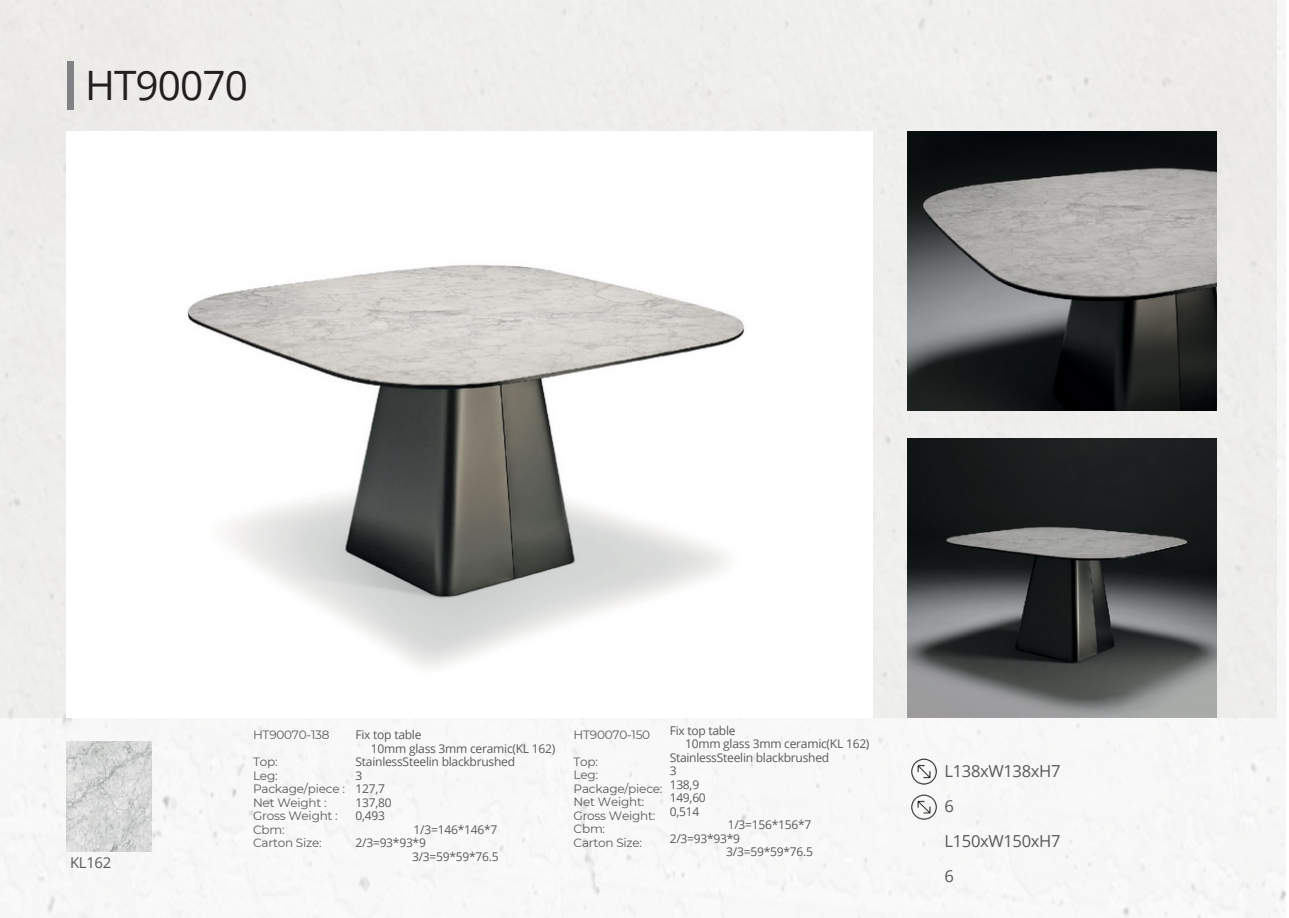
<style>
.page{position:relative;width:1289px;height:918px;background:#fff}
.page>*{position:absolute;margin:0;border:0;box-sizing:border-box;transform-origin:0 0}
.t1{font:40.5px "Open Sans";letter-spacing:-.02em;color:#231f20}
.t2{font:16.5px/34.8px "Open Sans";letter-spacing:-.02em;color:#58595b}
.t3{font:15px "Open Sans";letter-spacing:-.02em;color:#58595b}
.t4{font:12px "Open Sans";letter-spacing:-.02em;color:#58595b}
.t5{font:12px/13.5px "Montserrat";letter-spacing:-.02em;color:#58595b}
</style>
<div class="page">
<img style="left:0;top:0;width:1285px;height:918px">
<div style="left:0;top:0;width:1276px;height:718px;background:#eeeeec"></div>
<div style="left:67px;top:61px;width:7px;height:48px;background:#808285"></div>
<img style="left:67px;top:131px;width:805px;height:586px">
<img style="left:907px;top:131px;width:309px;height:279px">
<img style="left:907px;top:439px;width:309px;height:279px">
<img style="left:906px;top:758px;width:34px;height:28px">
<img style="left:906px;top:793px;width:34px;height:28px">
<img style="left:67px;top:742px;width:84px;height:109px">
<p class="t1" style="left:85px;top:57px;width:164px">HT90070</p>
<p class="t3" style="left:70px;top:852px;width:43px">KL162</p>
<p class="t5" style="left:253px;top:728px;width:78px">HT90070-138</p>
<p class="t5" style="left:253px;top:755px;width:26px">Top:</p>
<p class="t5" style="left:253px;top:769px;width:93px">Leg:<br>Package/piece :<br>Net Weight :<br>Gross Weight :<br>Cbm:</p>
<p class="t5" style="left:253px;top:836px;width:70px">Carton Size:</p>
<p class="t4" style="left:355px;top:726px;width:67px">Fix top table</p>
<p class="t4" style="left:371px;top:740px;width:186px">10mm glass 3mm ceramic(KL 162)</p>
<p class="t4" style="left:355px;top:753px;width:161px">StainlessSteelin blackbrushed</p>
<p class="t4" style="left:355px;top:767px;width:8px">3</p>
<p class="t4" style="left:355px;top:780px;width:31px">127,7</p>
<p class="t4" style="left:355px;top:794px;width:38px">137,80</p>
<p class="t4" style="left:355px;top:807px;width:31px">0,493</p>
<p class="t4" style="left:413px;top:821px;width:85px">1/3=146*146*7</p>
<p class="t4" style="left:355px;top:834px;width:72px">2/3=93*93*9</p>
<p class="t4" style="left:412px;top:848px;width:88px">3/3=59*59*76.5</p>
<p class="t5" style="left:573px;top:728px;width:78px">HT90070-150</p>
<p class="t5" style="left:573px;top:755px;width:26px">Top:</p>
<p class="t5" style="left:573px;top:768px;width:90px">Leg:<br>Package/piece:<br>Net Weight:<br>Gross Weight:<br>Cbm:</p>
<p class="t5" style="left:573px;top:836px;width:70px">Carton Size:</p>
<p class="t4" style="left:669px;top:722px;width:67px">Fix top table</p>
<p class="t4" style="left:685px;top:736px;width:186px">10mm glass 3mm ceramic(KL 162)</p>
<p class="t4" style="left:669px;top:749px;width:161px">StainlessSteelin blackbrushed</p>
<p class="t4" style="left:669px;top:763px;width:8px">3</p>
<p class="t4" style="left:669px;top:776px;width:31px">138,9</p>
<p class="t4" style="left:669px;top:790px;width:38px">149,60</p>
<p class="t4" style="left:669px;top:803px;width:31px">0,514</p>
<p class="t4" style="left:727px;top:817px;width:85px">1/3=156*156*7</p>
<p class="t4" style="left:669px;top:830px;width:72px">2/3=93*93*9</p>
<p class="t4" style="left:726px;top:844px;width:88px">3/3=59*59*76.5</p>
<p class="t2" style="left:944px;top:753px;width:117px">L138xW138xH7<br>6<br>L150xW150xH7<br>6</p>
</div>
